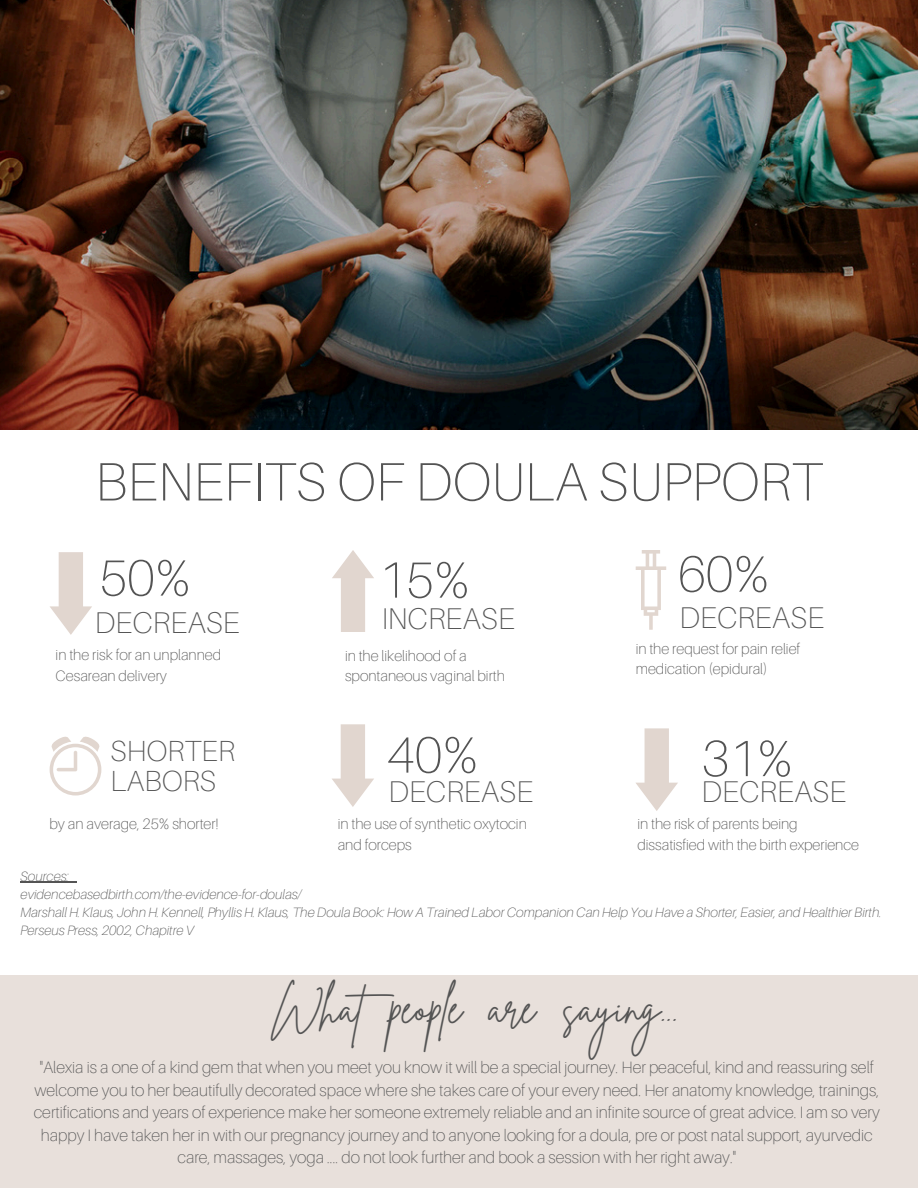
<style>
.page{position:relative;width:918px;height:1188px;background:#fff}
.page>*{position:absolute;margin:0;border:0;box-sizing:border-box;transform-origin:0 0}
.t1{font:100 54px "Aileron";color:#545454}
.t2{font:100 51px "Aileron";color:#545454}
.t3{font:43.8px "Brittany Signature";color:#545454}
.t4{font:100 30px "Aileron";color:#545454}
.t5{font:100 29.1px/29.2px "Aileron";color:#545454}
.t6{font:100 16.5px/22.5px "Aileron";color:#545454;text-align:center}
.t7{font:100 15px/20.2px "Aileron";color:#545454}
.t8{font:italic 100 13.5px/18px "Aileron";color:#545454}
</style>
<div class="page">
<div style="left:0;top:975px;width:918px;height:213px;background:#e8e0db"></div>
<svg style="left:50px;top:552px;width:42px;height:83px"></svg>
<svg style="left:332px;top:550px;width:42px;height:82px"></svg>
<svg style="left:50px;top:736px;width:51px;height:59px"></svg>
<svg style="left:636px;top:550px;width:30px;height:80px"></svg>
<hr style="left:21px;top:882px;width:48px;height:1px;background:#545454">
<img style="left:0;top:0;width:918px;height:430px">
<svg style="left:332px;top:724px;width:42px;height:83px"></svg>
<svg style="left:636px;top:728px;width:42px;height:83px"></svg>
<h2 class="t1" style="left:95px;top:448px;width:729px">BENEFITS OF DOULA SUPPORT</h2>
<h5 class="t2" style="left:100px;top:546px;width:93px">50%</h5>
<p class="t4" style="left:95px;top:603px;width:147px">DECREASE</p>
<h4 class="t7" style="left:56px;top:645px;width:167px">in the risk for an unplanned<br>Cesarean delivery</h4>
<h2 class="t5" style="left:111px;top:736px;width:126px">SHORTER<br>LABORS</h2>
<h4 class="t7" style="left:50px;top:814px;width:171px">by an average, 25% shorter!</h4>
<p class="t2" style="left:378px;top:548px;width:93px">15%</p>
<h1 class="t4" style="left:382px;top:600px;width:135px">INCREASE</h1>
<p class="t7" style="left:345px;top:645px;width:161px">in the likelihood of a spontaneous vaginal birth</p>
<h4 class="t2" style="left:387px;top:723px;width:93px">40%</h4>
<h5 class="t4" style="left:388px;top:773px;width:147px">DECREASE</h5>
<p class="t7" style="left:338px;top:814px;width:191px">in the use of synthetic oxytocin and forceps</p>
<h5 class="t2" style="left:678px;top:542px;width:93px">60%</h5>
<p class="t4" style="left:679px;top:599px;width:147px">DECREASE</p>
<h2 class="t7" style="left:636px;top:638px;width:166px">in the request for pain relief medication (epidural)</h2>
<h5 class="t2" style="left:702px;top:727px;width:93px">31%</h5>
<p class="t4" style="left:702px;top:773px;width:147px">DECREASE</p>
<h2 class="t7" style="left:637px;top:814px;width:223px">in the risk of parents being dissatisfied with the birth experience</h2>
<h4 class="t8" style="left:21px;top:867px;width:50px">Sources:</h4>
<h5 class="t8" style="left:21px;top:885px;width:283px">evidencebasedbirth.com/the-evidence-for-doulas/</h5>
<p class="t8" style="left:21px;top:903px;width:863px">Marshall H. Klaus, John H. Kennell, Phyllis H. Klaus, The Doula Book: How A Trained Labor Companion Can Help You Have a Shorter, Easier, and Healthier Birth.<br>Perseus Press, 2002, Chapitre V</p>
<h2 class="t3" style="left:271px;top:980px;width:408px">Whatpeople are saying...</h2>
<h4 class="t6" style="left:34px;top:1056px;width:848px">"Alexia is a one of a kind gem that when you meet you know it will be a special journey. Her peaceful, kind and reassuring self welcome you to her beautifully decorated space where she takes care of your every need. Her anatomy knowledge, trainings, certifications and years of experience make her someone extremely reliable and an infinite source of great advice. I am so very happy I have taken her in with our pregnancy journey and to anyone looking for a doula, pre or post natal support, ayurvedic care, massages, yoga .... do not look further and book a session with her right away."</h4>
</div>
